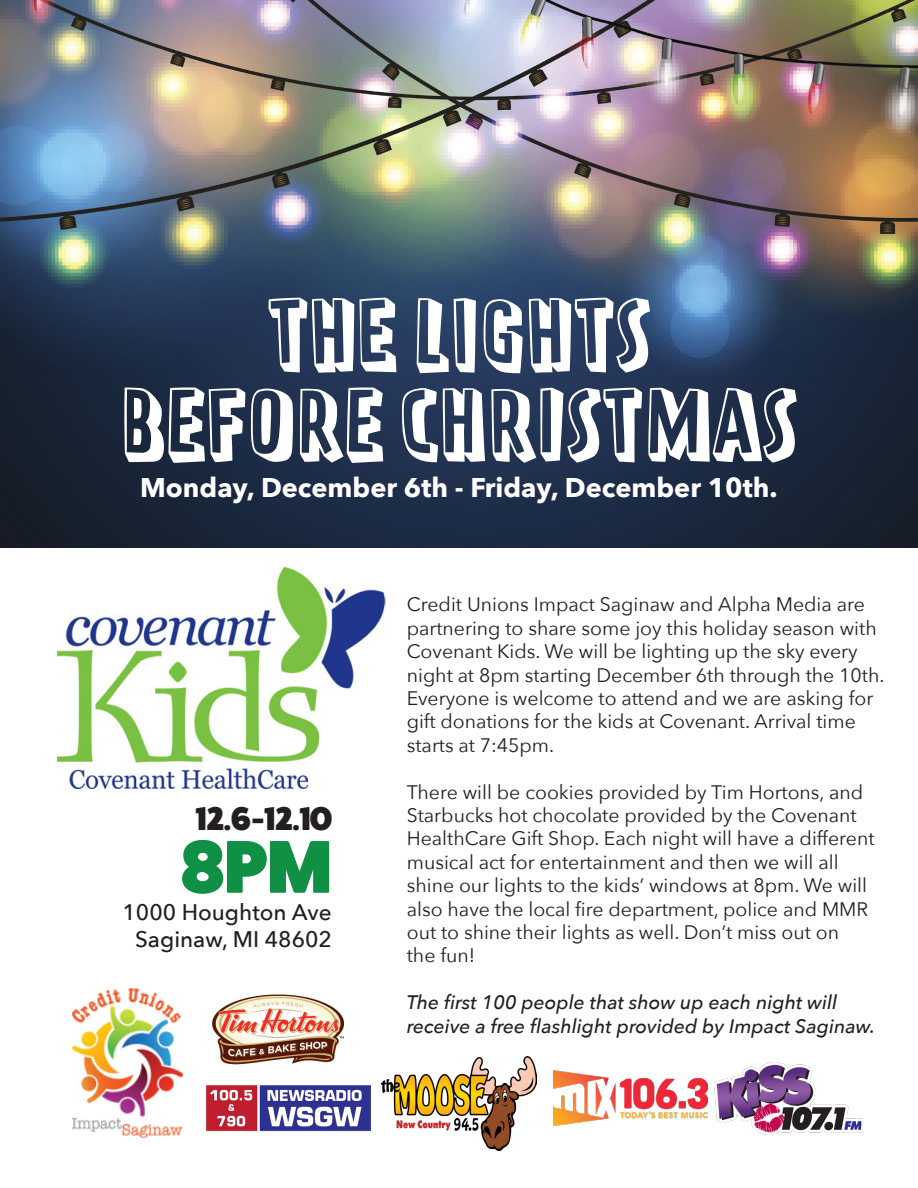
<style>
.page{position:relative;width:918px;height:1188px;background:#fff}
.page>*{position:absolute;margin:0;border:0;box-sizing:border-box;transform-origin:0 0}
.t1{font:87px "Prater Block Pro";color:#fff}
.t2{font:800 75px "Fat Frank";color:#109045}
.t3{font:800 33px "Fat Frank";color:#231f20}
.t4{font:700 27px "Avenir Next";color:#fff}
.t5{font:500 22.5px "Avenir Next";color:#231f20}
.t6{font:19.5px/23.4px "Avenir Next";color:#231f20}
.t7{font:italic 500 19.5px/23.4px "Avenir Next";color:#231f20}
</style>
<div class="page">
<img style="left:213px;top:994px;width:130px;height:71px">
<img style="left:0;top:0;width:918px;height:547px">
<img style="left:57px;top:567px;width:329px;height:222px">
<img style="left:72px;top:988px;width:111px;height:150px">
<img style="left:206px;top:1085px;width:164px;height:46px">
<img style="left:381px;top:1057px;width:156px;height:93px">
<img style="left:554px;top:1070px;width:154px;height:56px">
<img style="left:714px;top:1062px;width:150px;height:73px">
<p class="t1" style="left:267px;top:269px;width:385px">THE LIGHTS</p>
<p class="t1" style="left:120px;top:359px;width:679px">BEFORE CHRISTMAS</p>
<p class="t4" style="left:140px;top:464px;width:639px">Monday, December 6th - Friday, December 10th.</p>
<p class="t3" style="left:196px;top:800px;width:137px">12.6-12.10</p>
<p class="t2" style="left:180px;top:825px;width:154px">8PM</p>
<p class="t5" style="left:135px;top:920px;width:198px">Saginaw, MI 48602</p>
<p class="t5" style="left:123px;top:893px;width:211px">1000 Houghton Ave</p>
<p class="t6" style="left:407px;top:592px;width:479px">Credit Unions Impact Saginaw and Alpha Media are partnering to share some joy this holiday season with Covenant Kids. We will be lighting up the sky every night at 8pm starting December 6th through the 10th.<br>Everyone is welcome to attend and we are asking for gift donations for the kids at Covenant. Arrival time</p>
<p class="t6" style="left:407px;top:732px;width:149px">starts at 7:45pm.</p>
<p class="t6" style="left:407px;top:779px;width:469px">There will be cookies provided by Tim Hortons, and Starbucks hot chocolate provided by the Covenant HealthCare Gift Shop. Each night will have a different musical act for entertainment and then we will all shine our lights to the kids’ windows at 8pm. We will also have the local fire department, police and MMR out to shine their lights as well. Don’t miss out on</p>
<p class="t6" style="left:407px;top:943px;width:70px">the fun!</p>
<p class="t7" style="left:407px;top:990px;width:470px">The first 100 people that show up each night will receive a free flashlight provided by Impact Saginaw.</p>
</div>
